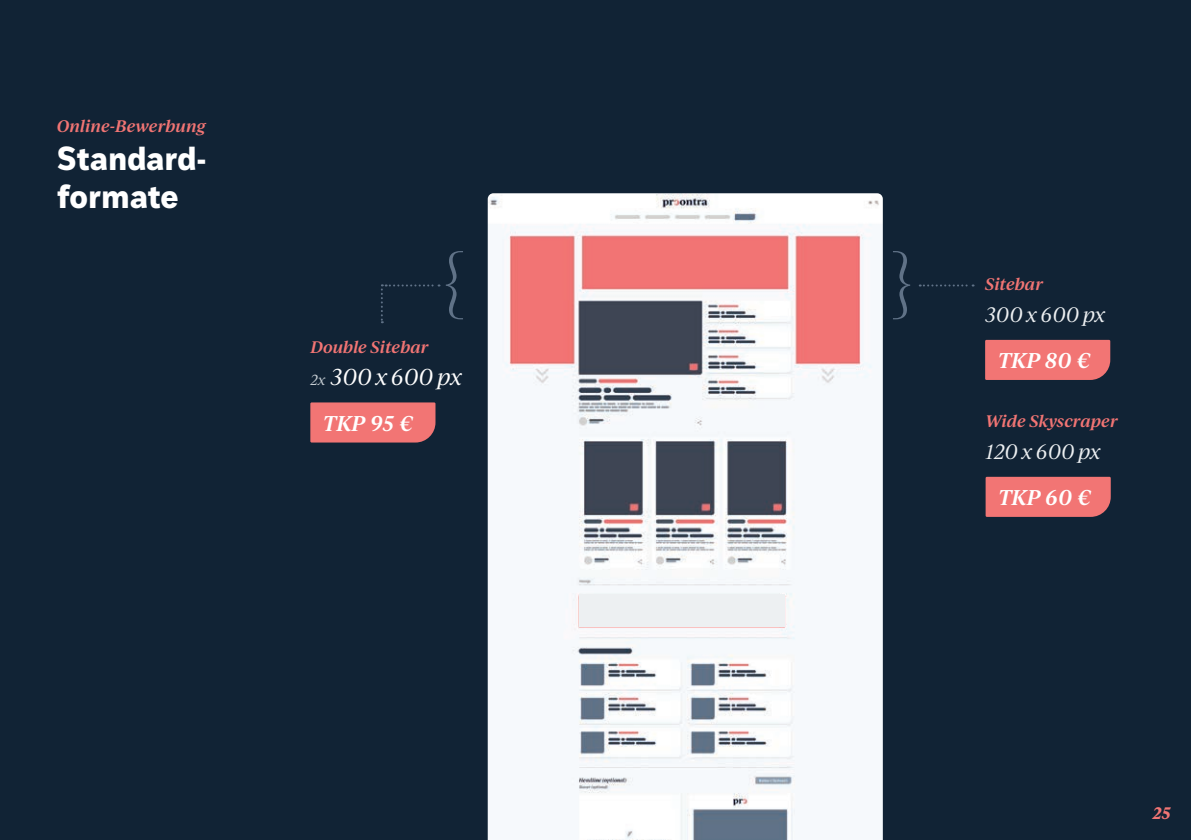
<style>
.page{position:relative;width:1191px;height:840px;background:#fff}
.page>*{position:absolute;margin:0;border:0;box-sizing:border-box;transform-origin:0 0}
.t1{font:300 72px "Ivy Journal";color:#607287}
.t2{font:700 32px/38.4px "Ivy Style Sans";letter-spacing:-.01em;color:#fff}
.t3{font:italic 22px "Ivy Journal";color:#fff}
.t4{font:italic 600 20.6px "Ivy Journal";color:#fff}
.t5{font:italic 20px "Ivy Journal";color:#edf0f2}
.t6{font:italic 600 16px "Ivy Journal";letter-spacing:-.01em;color:#f27574}
.t7{font:italic 700 16px "Ivy Journal";color:#f27574}
.s1{font-size:14px;color:#c6cdd3}
</style>
<div class="page">
<div style="left:0;top:0;width:1191px;height:839px;background:#112335"></div>
<svg style="left:919px;top:284px;width:54px;height:2px"></svg>
<div style="left:381px;top:284px;width:58px;height:39px;background:#112335"></div>
<div style="left:985px;top:476px;width:125px;height:40px;background:#f27574"></div>
<div style="left:985px;top:340px;width:125px;height:40px;background:#f27574"></div>
<div style="left:310px;top:402px;width:125px;height:40px;background:#f27574"></div>
<img style="left:488px;top:193px;width:395px;height:646px">
<div style="left:579px;top:593px;width:206px;height:32px;background:#edf0f2"></div>
<p class="t6" style="left:57px;top:114px;width:151px">Online-Bewerbung</p>
<h2 class="t2" style="left:57px;top:137px;width:151px">Standard&shy;formate</h2>
<h1 class="t1" style="left:442px;top:231px;width:27px">{</h1>
<h1 class="t1" style="left:888px;top:231px;width:27px">}</h1>
<p class="t6" style="left:310px;top:335px;width:120px">Double Sitebar</p>
<h3 class="t3" style="left:310px;top:361px;width:153px"><span class="s1">2x</span> 300 x 600 px</h3>
<p class="t4" style="left:323px;top:407px;width:91px">TKP 95 €</p>
<p class="t6" style="left:985px;top:272px;width:60px">Sitebar</p>
<p class="t5" style="left:985px;top:300px;width:121px">300 x 600 px</p>
<p class="t4" style="left:998px;top:345px;width:94px">TKP 80 €</p>
<p class="t6" style="left:985px;top:409px;width:134px">Wide Skyscraper</p>
<p class="t5" style="left:985px;top:437px;width:116px">120 x 600 px</p>
<p class="t4" style="left:998px;top:482px;width:94px">TKP 60 €</p>
<p class="t7" style="left:1152px;top:800px;width:20px">25</p>
</div>
